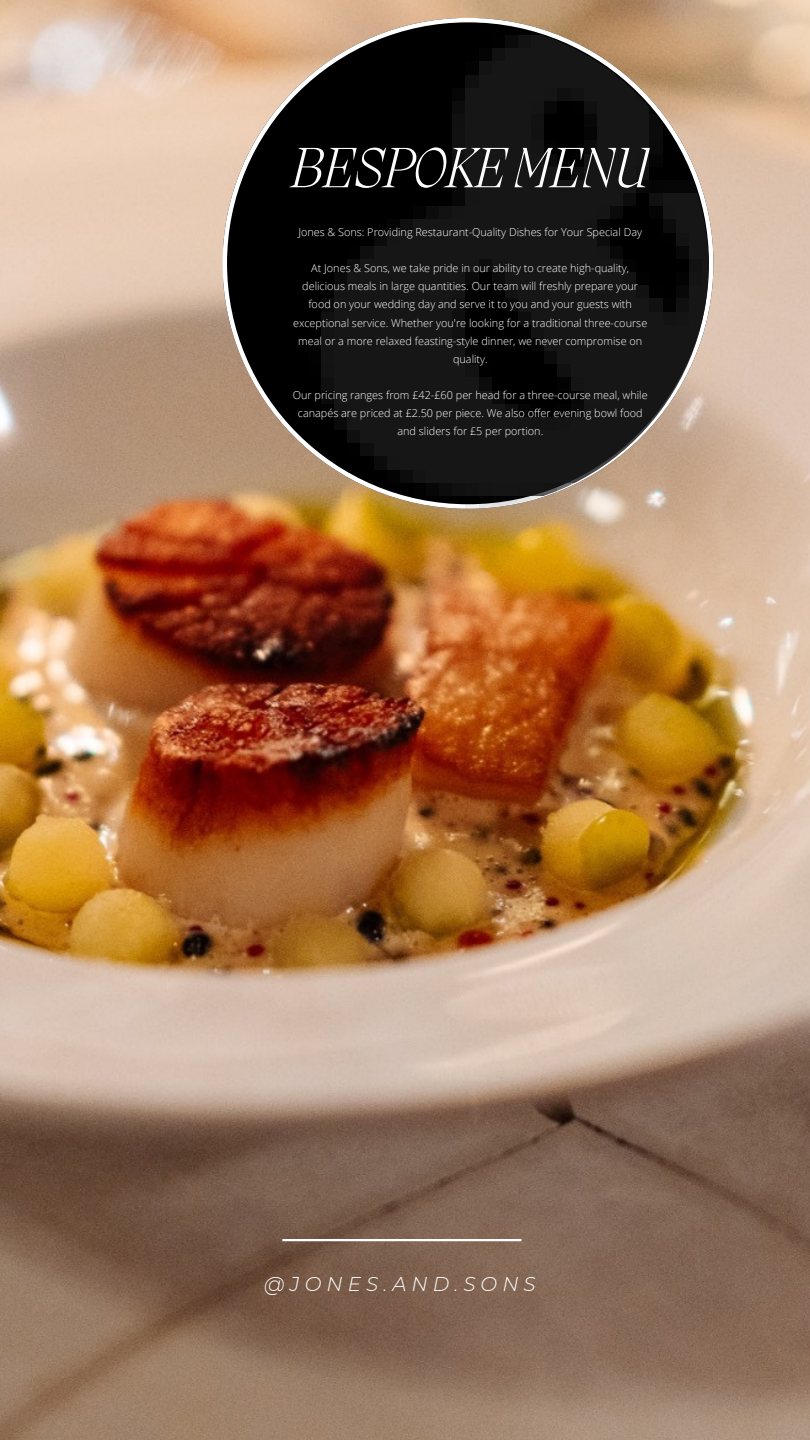
<style>
.page{position:relative;width:810px;height:1440px;background:#fff}
.page>*{position:absolute;margin:0;border:0;box-sizing:border-box;transform-origin:0 0}
.t1{font:italic 200 58.3px "Migra";letter-spacing:-.015em;color:#fff}
.t2{font:italic 300 19.9px "Montserrat";letter-spacing:.255em;color:#fff}
.t3{font:300 10.9px/18.1px "Open Sans";color:#fff;text-align:center}
</style>
<div class="page">
<img style="left:0;top:0;width:810px;height:1440px">
<svg style="left:223px;top:18px;width:490px;height:491px;background:#cbaa8a"></svg>
<img style="left:223px;top:23px;width:486px;height:486px;border-radius:50%">
<hr style="left:282px;top:1239px;width:239px;height:2px;background:#fff">
<h1 class="t1" style="left:291px;top:140px;width:360px">BESPOKEMENU</h1>
<p class="t3" style="left:298px;top:223px;width:345px">Jones &amp; Sons: Providing Restaurant-Quality Dishes for Your Special Day</p>
<p class="t3" style="left:293px;top:259px;width:356px">At Jones &amp; Sons, we take pride in our ability to create high-quality, delicious meals in large quantities. Our team will freshly prepare your food on your wedding day and serve it to you and your guests with exceptional service. Whether you're looking for a traditional three-course meal or a more relaxed feasting-style dinner, we never compromise on quality.</p>
<p class="t3" style="left:293px;top:386px;width:356px">Our pricing ranges from £42-£60 per head for a three-course meal, while canapés are priced at £2.50 per piece. We also offer evening bowl food and sliders for £5 per portion.</p>
<h2 class="t2" style="left:264px;top:1272px;width:273px">@JONES.AND.SONS</h2>
</div>
